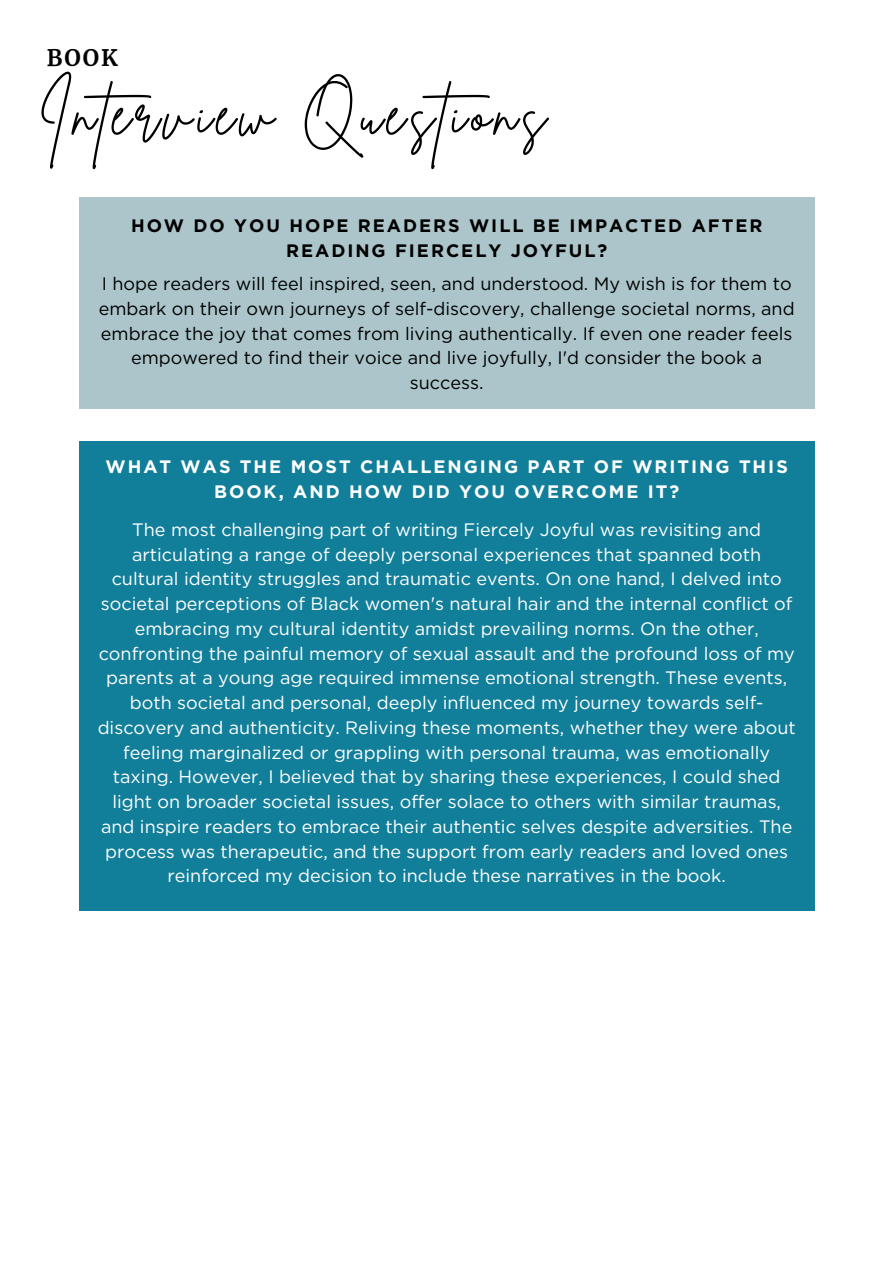
<style>
.page{position:relative;width:893px;height:1264px;background:#fff}
.page>*{position:absolute;margin:0;border:0;box-sizing:border-box;transform-origin:0 0}
.t1{font:60px "Brittany Signature";letter-spacing:.08em;color:#000}
.t2{font:700 22.5px "Merriweather";color:#000}
.t3{font:18px/24.8px "Gotham";color:#fff;text-align:center}
.t4{font:18px/24.8px "Gotham";color:#000;text-align:center}
.t5{font:700 18px/24.8px "Gotham";letter-spacing:.11em;color:#fff;text-align:center}
.t6{font:700 18px/24.8px "Gotham";letter-spacing:.11em;color:#000;text-align:center}
</style>
<div class="page">
<div style="left:79px;top:198px;width:735px;height:211px;background:#abc5ca"></div>
<div style="left:79px;top:441px;width:735px;height:470px;background:#127f9a"></div>
<p class="t2" style="left:47px;top:44px;width:72px">BOOK</p>
<p class="t1" style="left:38px;top:75px;width:509px">Interview Questions</p>
<p class="t6" style="left:131px;top:213px;width:633px">HOW DO YOU HOPE READERS WILL BE IMPACTED AFTER<br>READING FIERCELY JOYFUL?</p>
<p class="t4" style="left:99px;top:271px;width:697px">I hope readers will feel inspired, seen, and understood. My wish is for them to embark on their own journeys of self-discovery, challenge societal norms, and embrace the joy that comes from living authentically. If even one reader feels empowered to find their voice and live joyfully, I'd consider the book a success.</p>
<p class="t5" style="left:105px;top:454px;width:683px">WHAT WAS THE MOST CHALLENGING PART OF WRITING THIS<br>BOOK, AND HOW DID YOU OVERCOME IT?</p>
<p class="t3" style="left:98px;top:517px;width:699px">The most challenging part of writing Fiercely Joyful was revisiting and articulating a range of deeply personal experiences that spanned both cultural identity struggles and traumatic events. On one hand, I delved into societal perceptions of Black women's natural hair and the internal conflict of embracing my cultural identity amidst prevailing norms. On the other, confronting the painful memory of sexual assault and the profound loss of my parents at a young age required immense emotional strength. These events, both societal and personal, deeply influenced my journey towards self&shy;discovery and authenticity. Reliving these moments, whether they were about feeling marginalized or grappling with personal trauma, was emotionally taxing. However, I believed that by sharing these experiences, I could shed light on broader societal issues, offer solace to others with similar traumas, and inspire readers to embrace their authentic selves despite adversities. The process was therapeutic, and the support from early readers and loved ones reinforced my decision to include these narratives in the book.</p>
</div>
